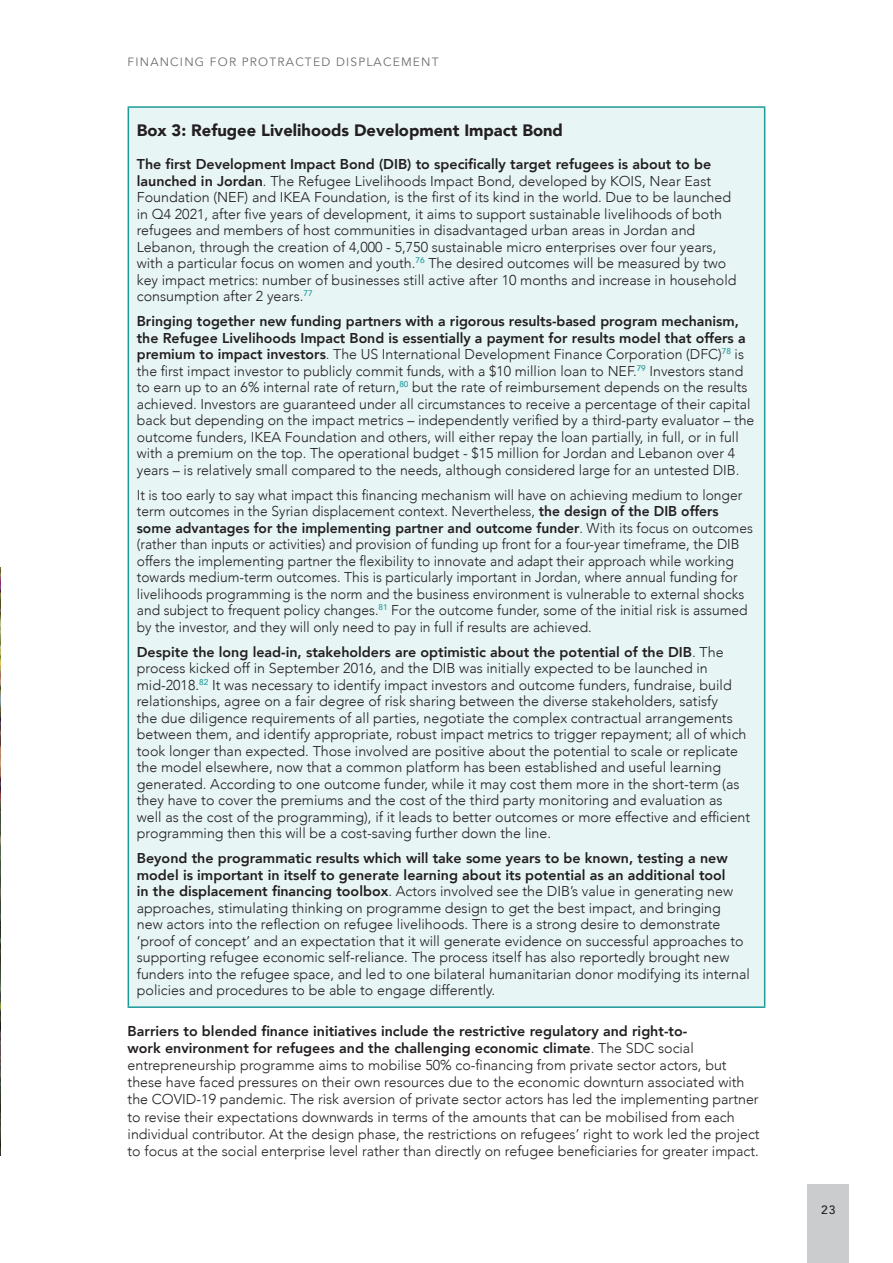
<style>
.page{position:relative;width:893px;height:1263px;background:#fff}
.page>*{position:absolute;margin:0;border:0;box-sizing:border-box;transform-origin:0 0}
.t1{font:900 16.5px "Avenir";color:#231f20}
.t2{font:300 14.25px/16.5px "Avenir";color:#231f20}
.t3{font:12px "Avenir";letter-spacing:.1em;color:#6c6d70}
.t4{font:500 12px "Avenir";color:#231f20}
.s1{font-weight:800}
</style>
<div class="page">
<div style="left:807px;top:1185px;width:42px;height:78px;background:#cbccce"></div>
<div style="left:128px;top:107px;width:637px;height:900px;background:#e7f5f5"></div>
<hr style="left:128px;top:106px;width:637px;height:2px;background:#1e9999">
<hr style="left:128px;top:108px;width:1px;height:898px;background:#1e9999">
<hr style="left:764px;top:108px;width:1px;height:898px;background:#1e9999">
<hr style="left:128px;top:1006px;width:637px;height:2px;background:#1e9999">
<img style="left:0;top:567px;width:1px;height:588px">
<p class="t3" style="left:128px;top:55px;width:313px">FINANCING FOR PROTRACTED DISPLACEMENT</p>
<p class="t1" style="left:137px;top:116px;width:428px">Box 3: Refugee Livelihoods Development Impact Bond</p>
<p class="t2" style="left:137px;top:156px;width:601px"><span class="s1">The first Development Impact Bond (DIB) to specifically target refugees is about to be launched in Jordan</span>. The Refugee Livelihoods Impact Bond, developed by KOIS, Near East Foundation (NEF) and IKEA Foundation, is the first of its kind in the world. Due to be launched in Q4 2021, after five years of development, it aims to support sustainable livelihoods of both refugees and members of host communities in disadvantaged urban areas in Jordan and Lebanon, through the creation of 4,000 - 5,750 sustainable micro enterprises over four years, with a particular focus on women and youth.<sup>76</sup> The desired outcomes will be measured by two key impact metrics: number of businesses still active after 10 months and increase in household consumption after 2 years.<sup>77</sup></p>
<p class="t2" style="left:137px;top:313px;width:619px"><span class="s1">Bringing together new funding partners with a rigorous results-based program mechanism, the Refugee Livelihoods Impact Bond is essentially a payment for results model that offers a premium to impact investors</span>. The US International Development Finance Corporation (DFC)<sup>78</sup> is the first impact investor to publicly commit funds, with a $10 million loan to NEF.<sup>79</sup> Investors stand to earn up to an 6% internal rate of return,<sup>80</sup> but the rate of reimbursement depends on the results achieved. Investors are guaranteed under all circumstances to receive a percentage of their capital back but depending on the impact metrics – independently verified by a third-party evaluator – the outcome funders, IKEA Foundation and others, will either repay the loan partially, in full, or in full with a premium on the top. The operational budget - $15 million for Jordan and Lebanon over 4 years – is relatively small compared to the needs, although considered large for an untested DIB.</p>
<p class="t2" style="left:137px;top:486px;width:618px">It is too early to say what impact this financing mechanism will have on achieving medium to longer term outcomes in the Syrian displacement context. Nevertheless, <span class="s1">the design of the DIB offers some advantages for the implementing partner and outcome funder</span>. With its focus on outcomes (rather than inputs or activities) and provision of funding up front for a four-year timeframe, the DIB offers the implementing partner the flexibility to innovate and adapt their approach while working towards medium-term outcomes. This is particularly important in Jordan, where annual funding for livelihoods programming is the norm and the business environment is vulnerable to external shocks and subject to frequent policy changes.<sup>81</sup> For the outcome funder, some of the initial risk is assumed by the investor, and they will only need to pay in full if results are achieved.</p>
<p class="t2" style="left:137px;top:643px;width:615px"><span class="s1">Despite the long lead-in, stakeholders are optimistic about the potential of the DIB</span>. The process kicked off in September 2016, and the DIB was initially expected to be launched in mid-2018.<sup>82</sup> It was necessary to identify impact investors and outcome funders, fundraise, build relationships, agree on a fair degree of risk sharing between the diverse stakeholders, satisfy<br>the due diligence requirements of all parties, negotiate the complex contractual arrangements between them, and identify appropriate, robust impact metrics to trigger repayment; all of which took longer than expected. Those involved are positive about the potential to scale or replicate the model elsewhere, now that a common platform has been established and useful learning generated. According to one outcome funder, while it may cost them more in the short-term (as they have to cover the premiums and the cost of the third party monitoring and evaluation as well as the cost of the programming), if it leads to better outcomes or more effective and efficient programming then this will be a cost-saving further down the line.</p>
<p class="t2" style="left:137px;top:850px;width:615px"><span class="s1">Beyond the programmatic results which will take some years to be known, testing a new model is important in itself to generate learning about its potential as an additional tool<br>in the displacement financing toolbox</span>. Actors involved see the DIB’s value in generating new approaches, stimulating thinking on programme design to get the best impact, and bringing new actors into the reflection on refugee livelihoods. There is a strong desire to demonstrate ‘proof of concept’ and an expectation that it will generate evidence on successful approaches to supporting refugee economic self-reliance. The process itself has also reportedly brought new funders into the refugee space, and led to one bilateral humanitarian donor modifying its internal policies and procedures to be able to engage differently.</p>
<p class="t2" style="left:128px;top:1022px;width:634px;line-height:17.1px"><span class="s1">Barriers to blended finance initiatives include the restrictive regulatory and right-to-<br>work environment for refugees and the challenging economic climate</span>. The SDC social entrepreneurship programme aims to mobilise 50% co-financing from private sector actors, but these have faced pressures on their own resources due to the economic downturn associated with the COVID-19 pandemic. The risk aversion of private sector actors has led the implementing partner to revise their expectations downwards in terms of the amounts that can be mobilised from each individual contributor. At the design phase, the restrictions on refugees’ right to work led the project to focus at the social enterprise level rather than directly on refugee beneficiaries for greater impact.</p>
<p class="t4" style="left:821px;top:1199px;width:16px">23</p>
</div>
